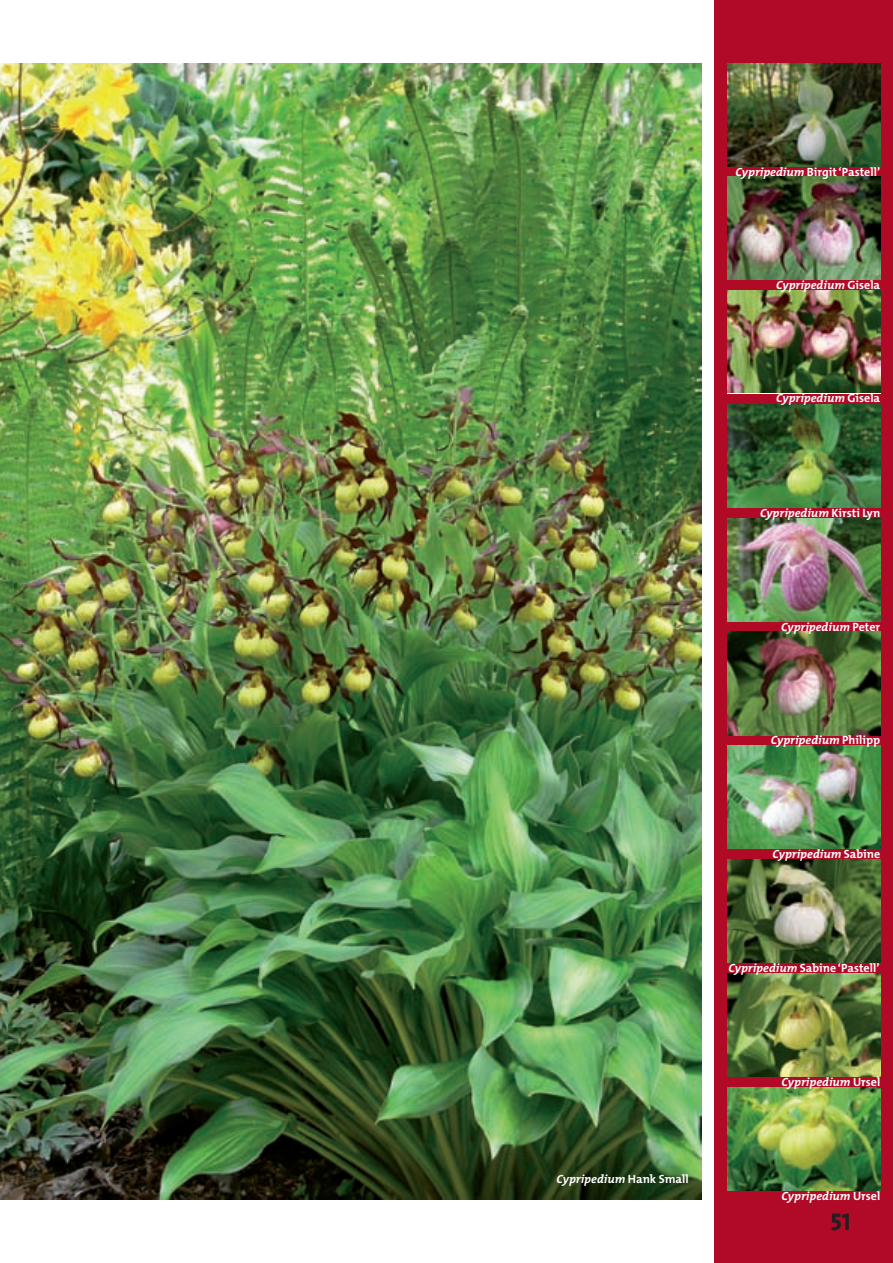
<style>
.page{position:relative;width:893px;height:1263px;background:#fff}
.page>*{position:absolute;margin:0;border:0;box-sizing:border-box;transform-origin:0 0}
.t1{font:24px "The Mix Bold Caps";color:#231f20}
.t2{font:italic 700 12px "The Mix";color:#fff}
.t3{font:700 12px "The Mix";color:#fff}
.s1{font-style:italic}
.s2{font-style:normal}
</style>
<div class="page">
<div style="left:714px;top:0;width:179px;height:1263px;background:#b00a27"></div>
<img style="left:727px;top:64px;width:153px;height:103px">
<img style="left:727px;top:177px;width:153px;height:103px">
<img style="left:727px;top:290px;width:153px;height:103px">
<img style="left:727px;top:405px;width:153px;height:103px">
<img style="left:727px;top:518px;width:153px;height:103px">
<img style="left:727px;top:632px;width:153px;height:103px">
<img style="left:727px;top:746px;width:153px;height:103px">
<img style="left:727px;top:859px;width:153px;height:103px">
<img style="left:727px;top:973px;width:153px;height:103px">
<img style="left:727px;top:1087px;width:153px;height:103px">
<img style="left:0;top:64px;width:702px;height:1135px">
<p class="t3" style="left:735px;top:168px;width:146px"><span class="s1">Cypripedium</span> Birgit ‘Pastell’</p>
<p class="t2" style="left:776px;top:280px;width:106px">Cypripedium <span class="s2">Gisela</span></p>
<p class="t2" style="left:776px;top:394px;width:106px">Cypripedium <span class="s2">Gisela</span></p>
<p class="t2" style="left:556px;top:1174px;width:134px">Cypripedium <span class="s2">Hank Small</span></p>
<p class="t2" style="left:760px;top:509px;width:122px">Cypripedium <span class="s2">Kirsti Lyn</span></p>
<p class="t2" style="left:781px;top:622px;width:101px">Cypripedium <span class="s2">Peter</span></p>
<p class="t2" style="left:771px;top:736px;width:111px">Cypripedium <span class="s2">Philipp</span></p>
<p class="t2" style="left:772px;top:850px;width:109px">Cypripedium <span class="s2">Sabine</span></p>
<p class="t3" style="left:728px;top:964px;width:153px"><span class="s1">Cypripedium</span> Sabine ‘Pastell’</p>
<p class="t2" style="left:782px;top:1077px;width:100px">Cypripedium <span class="s2">Ursel</span></p>
<p class="t2" style="left:782px;top:1191px;width:100px">Cypripedium <span class="s2">Ursel</span></p>
<h1 class="t1" style="left:831px;top:1214px;width:21px">51</h1>
</div>
